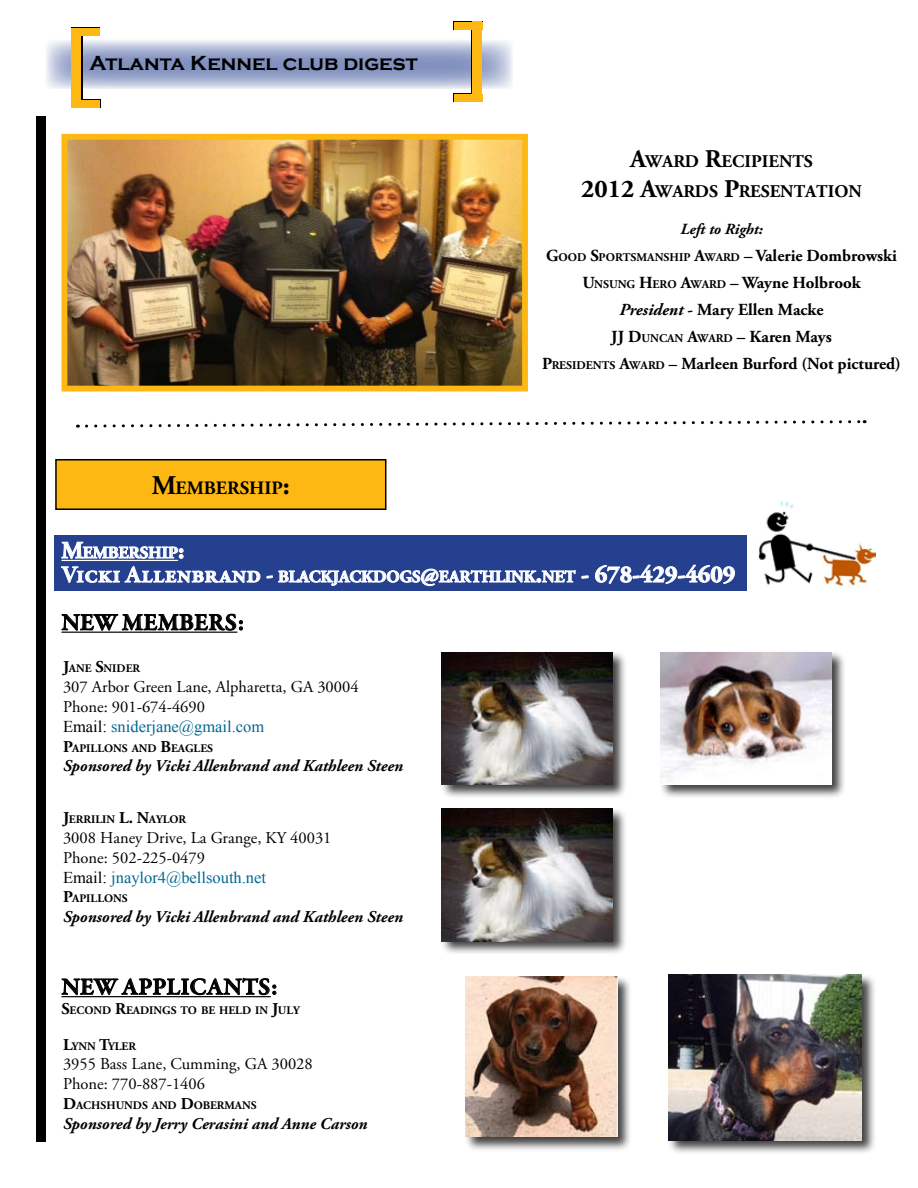
<style>
.page{position:relative;width:918px;height:1188px;background:#fff}
.page>*{position:absolute;margin:0;border:0;box-sizing:border-box;transform-origin:0 0}
.t1{font:600 24px "Garamond Premr Pro";letter-spacing:.005em;color:#000}
.t2{font:700 21px "Copperplate Gothic";color:#000}
.t3{font:700 18.9px "Adobe Garamond Pro";color:#000}
.t4{font:700 17.85px/30.6px "Adobe Garamond Pro";color:#000;text-align:center}
.t5{font:700 16.8px/27px "Adobe Garamond Pro";color:#000;text-align:center}
.t6{font:700 16.8px/24px "Adobe Garamond Pro";color:#fff}
.t7{font:16.5px/19.8px "Adobe Garamond Pro";color:#000}
.t8{font:italic 700 16.5px "Adobe Garamond Pro";color:#000}
.t9{font:16.5px "Times New Roman";color:#006892}
.t10{font:italic 700 15.45px "Adobe Garamond Pro";color:#000}
.t11{font:700 11.85px "Adobe Garamond Pro";color:#000}
.t12{font:700 11.55px "Adobe Garamond Pro";color:#000}
.s1{font-size:27px}
.s2{font-size:25.5px}
.s3{font-size:16.8px}
.s4{font-style:inherit}
.s5{font-size:11.85px}
.s6{font-style:italic}
.s7{font-size:24px}
.s8{font-family:"Garamond Premr Pro";font-weight:600;font-size:24px}
.s9{font-size:16.5px}
.s10{color:#000}
</style>
<div class="page">
<div style="left:37px;top:116px;width:9px;height:1026px;background:#000"></div>
<svg style="left:46px;top:40px;width:467px;height:49px"></svg>
<hr style="left:81px;top:35px;width:2px;height:68px;background:#000">
<div style="left:71px;top:36px;width:10px;height:72px;background:#fdb813"></div>
<div style="left:71px;top:100px;width:29px;height:8px;background:#fdb813"></div>
<svg style="left:71px;top:28px;width:29px;height:8px"></svg>
<svg style="left:453px;top:21px;width:29px;height:8px"></svg>
<svg style="left:453px;top:93px;width:18px;height:9px"></svg>
<hr style="left:471px;top:26px;width:2px;height:69px;background:#000">
<div style="left:454px;top:94px;width:28px;height:8px;background:#fdb813"></div>
<div style="left:473px;top:22px;width:9px;height:72px;background:#fdb813"></div>
<div style="left:454px;top:22px;width:28px;height:7px;background:#fdb813"></div>
<div style="left:56px;top:460px;width:330px;height:49px;background:#fdb813"></div>
<div style="left:55px;top:459px;width:331px;height:51px;border:2px solid #000"></div>
<svg style="left:61px;top:613px;width:182px;height:20px"></svg>
<img style="left:759px;top:501px;width:117px;height:87px">
<div style="left:54px;top:536px;width:693px;height:55px;background:#25408f"></div>
<hr style="left:62px;top:560px;width:116px;height:1px;background:#fff">
<svg style="left:61px;top:535px;width:122px;height:24px"></svg>
<svg style="left:61px;top:566px;width:199px;height:17px"></svg>
<svg style="left:266px;top:568px;width:323px;height:18px"></svg>
<svg style="left:595px;top:565px;width:140px;height:19px"></svg>
<div style="left:440px;top:807px;width:195px;height:155px;background:#000;opacity:.75"></div>
<img style="left:442px;top:808px;width:171px;height:134px">
<div style="left:659px;top:651px;width:194px;height:155px;background:#000;opacity:.75"></div>
<img style="left:660px;top:652px;width:171px;height:132px">
<div style="left:440px;top:651px;width:195px;height:155px;background:#000;opacity:.75"></div>
<img style="left:442px;top:652px;width:171px;height:132px">
<svg style="left:61px;top:978px;width:215px;height:20px"></svg>
<div style="left:464px;top:975px;width:174px;height:183px;background:#000;opacity:.75"></div>
<img style="left:466px;top:977px;width:151px;height:160px">
<div style="left:667px;top:974px;width:216px;height:187px;background:#000;opacity:.75"></div>
<img style="left:669px;top:975px;width:193px;height:165px">
<img style="left:69px;top:141px;width:452px;height:243px">
<div style="left:62px;top:134px;width:466px;height:257px;border:6px solid #fdb813"></div>
<svg style="left:77px;top:420px;width:788px;height:8px"></svg>
<p class="t2" style="left:90px;top:52px;width:330px">Atlanta Kennel club digest</p>
<p class="t3" style="left:152px;top:477px;width:140px"><span class="s1">M</span>EMBERSHIP<span class="s1">:</span></p>
<p class="t4" style="left:581px;top:146px;width:282px"><span class="s2">A</span>WARD <span class="s2">R</span>ECIPIENTS<br><span class="s2">2012 A</span>WARDS <span class="s2">P</span>RESENTATION</p>
<p class="t10" style="left:680px;top:221px;width:84px">Left to Right:</p>
<p class="t11" style="left:546px;top:251px;width:352px"><span class="s3">G</span>OO D <span class="s3">S</span>PO RTSMANSHIP <span class="s3">A</span>WARD <span class="s3">– Valerie Dombrowski</span></p>
<p class="t5" style="left:542px;top:270px;width:360px"><span class="s4">U</span><span class="s5">NSUNG</span> <span class="s4">H</span><span class="s5">ERO</span> <span class="s4">A</span><span class="s5">WARD</span> – Wayne Holbrook<br><span class="s6">President</span> - Mary Ellen Macke<br><span class="s4">JJ D</span><span class="s5">UNCAN</span> <span class="s4">A</span><span class="s5">WARD</span> – Karen Mays<br><span class="s4">P</span><span class="s5">RESIDENTS</span> <span class="s4">A</span><span class="s5">WARD</span> – Marleen Burford (Not pictured)</p>
<p class="t6" style="left:62px;top:541px;width:675px"><span class="s7">M</span>EMBERSHIP<span class="s7">:<br></span><span class="s8">Vicki Allenbrand -</span> BLACKJACKDOGS<span class="s7">@</span>EARTHLINK<span class="s7">.</span>NET <span class="s7">- 678-429-4609</span></p>
<h1 class="t1" style="left:62px;top:608px;width:185px">NEW MEMBERS:</h1>
<p class="t12" style="left:63px;top:662px;width:79px"><span class="s9">J</span>ANE <span class="s9">S</span>NIDER</p>
<p class="t7" style="left:63px;top:678px;width:297px">307 Arbor Green Lane, Alpharetta, GA 30004<br>Phone: 901-674-4690</p>
<p class="t9" style="left:63px;top:715px;width:203px"><span class="s10">Email:</span> sniderjane@gmail.com</p>
<p class="t12" style="left:63px;top:741px;width:152px"><span class="s9">P</span>APILLONS AND <span class="s9">B</span>EAGLES</p>
<p class="t8" style="left:63px;top:757px;width:341px">Sponsored by Vicki Allenbrand and Kathleen Steen</p>
<p class="t12" style="left:63px;top:813px;width:125px"><span class="s9">J</span>ERRILIN <span class="s9">L. N</span>AYLOR</p>
<p class="t7" style="left:63px;top:828px;width:270px">3008 Haney Drive, La Grange, KY 40031<br>Phone: 502-225-0479</p>
<p class="t9" style="left:63px;top:866px;width:205px"><span class="s10">Email:</span> jnaylor4@bellsouth.net</p>
<p class="t12" style="left:63px;top:892px;width:66px"><span class="s9">P</span>APILLONS</p>
<p class="t8" style="left:63px;top:907px;width:341px">Sponsored by Vicki Allenbrand and Kathleen Steen</p>
<h1 class="t1" style="left:62px;top:972px;width:218px">NEW APPLICANTS:</h1>
<p class="t12" style="left:62px;top:1004px;width:240px"><span class="s9">S</span>ECOND <span class="s9">R</span>EADINGS TO BE HELD IN <span class="s9">J</span>ULY</p>
<p class="t12" style="left:63px;top:1039px;width:75px"><span class="s9">L</span>YNN <span class="s9">T</span>YLER</p>
<p class="t7" style="left:63px;top:1055px;width:251px">3955 Bass Lane, Cumming, GA 30028<br>Phone: 770-887-1406</p>
<p class="t12" style="left:63px;top:1099px;width:195px"><span class="s9">D</span>ACHSHUNDS AND <span class="s9">D</span>OBERMANS</p>
<p class="t8" style="left:63px;top:1114px;width:306px">Sponsored by Jerry Cerasini and Anne Carson</p>
</div>
